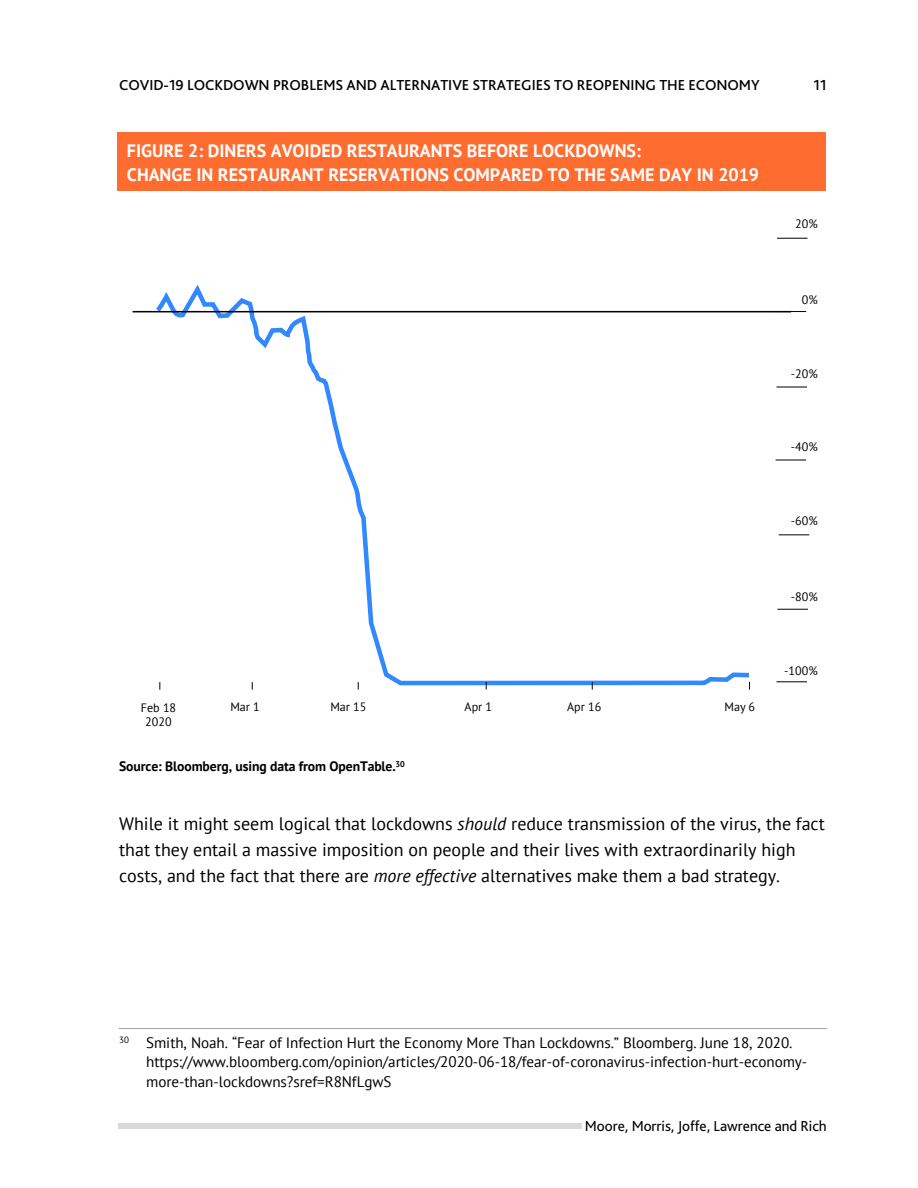
<style>
.page{position:relative;width:918px;height:1188px;background:#fff}
.page>*{position:absolute;margin:0;border:0;box-sizing:border-box;transform-origin:0 0}
.t1{font:18px/26px "PT Sans";color:#000}
.t2{font:700 18px/24.2px "PT Sans";color:#fff}
.t3{font:15.15px/19.5px "PT Sans";letter-spacing:-.005em;color:#000}
.t4{font:500 15.15px "Bliss Pro";letter-spacing:-.005em;color:#000}
.t5{font:15.15px "Bliss Pro";letter-spacing:-.005em;color:#000}
.t6{font:700 13.65px "PT Sans";letter-spacing:-.005em;color:#000}
.t7{font:12.15px "PT Sans";color:#000}
.s1{font-style:italic}
</style>
<div class="page">
<div style="left:118px;top:1123px;width:463px;height:5px;background:#d9d9d9"></div>
<div style="left:117px;top:132px;width:709px;height:29px;background:#ff6c2f"></div>
<div style="left:117px;top:161px;width:709px;height:30px;background:#ff6c2f"></div>
<svg style="left:151px;top:284px;width:603px;height:404px"></svg>
<hr style="left:133px;top:311px;width:658px;height:1px;background:#000">
<hr style="left:777px;top:238px;width:31px;height:1px;background:#000">
<hr style="left:776px;top:311px;width:30px;height:1px;background:#000">
<hr style="left:777px;top:387px;width:30px;height:1px;background:#000">
<hr style="left:776px;top:460px;width:30px;height:1px;background:#000">
<hr style="left:779px;top:535px;width:30px;height:1px;background:#000">
<hr style="left:777px;top:609px;width:31px;height:1px;background:#000">
<hr style="left:777px;top:682px;width:30px;height:1px;background:#000">
<svg style="left:119px;top:1028px;width:708px;height:1px"></svg>
<p class="t4" style="left:119px;top:76px;width:642px">COVID-19 LOCKDOWN PROBLEMS AND ALTERNATIVE STRATEGIES TO REOPENING THE ECONOMY</p>
<p class="t2" style="left:127px;top:138px;width:634px">FIGURE 2: DINERS AVOIDED RESTAURANTS BEFORE LOCKDOWNS:<br>CHANGE IN RESTAURANT RESERVATIONS COMPARED TO THE SAME DAY IN 2019</p>
<p class="t4" style="left:814px;top:76px;width:15px">11</p>
<p class="t7" style="left:795px;top:216px;width:24px">20%</p>
<p class="t7" style="left:802px;top:291px;width:17px">0%</p>
<p class="t7" style="left:791px;top:366px;width:28px">-20%</p>
<p class="t7" style="left:791px;top:438px;width:28px">-40%</p>
<p class="t7" style="left:791px;top:512px;width:28px">-60%</p>
<p class="t7" style="left:141px;top:699px;width:37px">Feb 18</p>
<p class="t7" style="left:230px;top:699px;width:31px">Mar 1</p>
<p class="t7" style="left:330px;top:699px;width:38px">Mar 15</p>
<p class="t7" style="left:465px;top:699px;width:29px">Apr 1</p>
<p class="t7" style="left:567px;top:699px;width:36px">Apr 16</p>
<p class="t7" style="left:725px;top:699px;width:32px">May 6</p>
<p class="t7" style="left:145px;top:714px;width:28px">2020</p>
<p class="t6" style="left:119px;top:758px;width:287px">Source: Bloomberg, using data from OpenTable.<sup>30</sup></p>
<p class="t7" style="left:791px;top:589px;width:28px">-80%</p>
<p class="t7" style="left:784px;top:663px;width:35px">-100%</p>
<p class="t1" style="left:119px;top:810px;width:707px">While it might seem logical that lockdowns <span class="s1">should</span> reduce transmission of the virus, the fact that they entail a massive imposition on people and their lives with extraordinarily high costs, and the fact that there are <span class="s1">more effective</span> alternatives make them a bad strategy.</p>
<p class="t3" style="left:146px;top:1033px;width:663px;text-indent:-27px"><sup>30</sup> Smith, Noah. “Fear of Infection Hurt the Economy More Than Lockdowns.” Bloomberg. June 18, 2020. https://www.bloomberg.com/opinion/articles/2020-06-18/fear-of-coronavirus-infection-hurt-economy&shy;more-than-lockdowns?sref=R8NfLgwS</p>
<p class="t5" style="left:585px;top:1116px;width:243px">Moore, Morris, Joffe, Lawrence and Rich</p>
</div>
